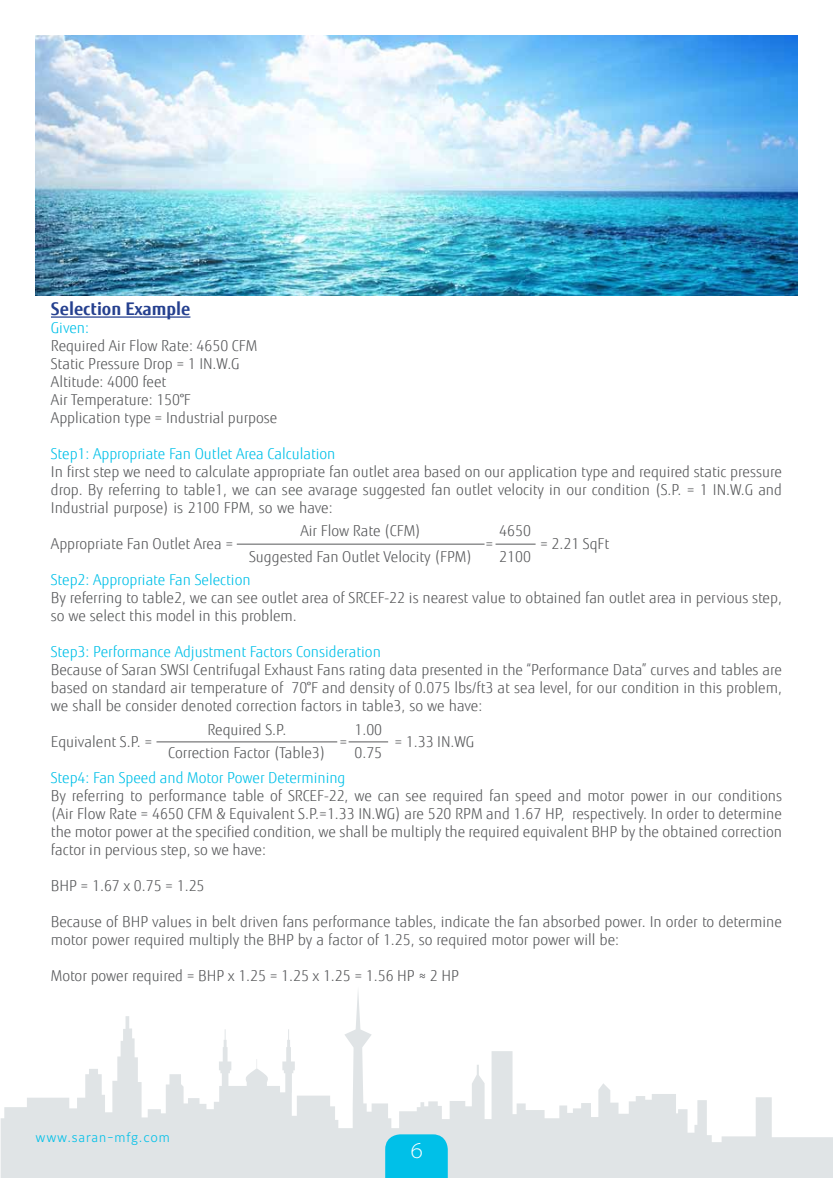
<style>
.page{position:relative;width:833px;height:1178px;background:#fff}
.page>*{position:absolute;margin:0;border:0;box-sizing:border-box;transform-origin:0 0}
.t1{font:300 semi-expanded 22.75px "Myriad Pro";color:#fff}
.t2{font:700 17.5px "Fujitsu Sans";color:#25408f}
.t3{font:300 15px/18px "Fujitsu Sans";color:#58595b}
.t4{font:300 15px "Fujitsu Sans";color:#00c0e8}
.t5{font:300 13.5px "Maurea Jci Lf ML";letter-spacing:.06em;color:#00c0e8}
</style>
<div class="page">
<svg style="left:1px;top:991px;width:831px;height:186px"></svg>
<svg style="left:385px;top:1134px;width:63px;height:44px;background:#0ac1e7"></svg>
<hr style="left:51px;top:316px;width:139px;height:2px;background:#25408f">
<hr style="left:237px;top:544px;width:247px;height:1px;background:#58595b">
<hr style="left:156px;top:742px;width:181px;height:1px;background:#58595b">
<hr style="left:495px;top:544px;width:40px;height:1px;background:#58595b">
<hr style="left:348px;top:742px;width:40px;height:1px;background:#58595b">
<img style="left:35px;top:35px;width:762px;height:261px">
<p class="t2" style="left:51px;top:297px;width:141px">Selection Example</p>
<p class="t4" style="left:51px;top:319px;width:40px">Given:</p>
<p class="t3" style="left:51px;top:337px;width:228px">Required Air Flow Rate: 4650 CFM<br>Static Pressure Drop = 1 IN.W.G<br>Altitude: 4000 feet<br>Air Temperature: 150°F<br>Application type = Industrial purpose</p>
<p class="t4" style="left:51px;top:445px;width:286px">Step1: Appropriate Fan Outlet Area Calculation</p>
<p class="t3" style="left:51px;top:463px;width:732px;text-align:justify">In first step we need to calculate appropriate fan outlet area based on our application type and required static pressure drop. By referring to table1, we can see avarage suggested fan outlet velocity in our condition (S.P. = 1 IN.W.G and Industrial purpose) is 2100 FPM, so we have:</p>
<p class="t3" style="left:51px;top:535px;width:184px">Appropriate Fan Outlet Area =</p>
<p class="t3" style="left:485px;top:535px;width:9px">=</p>
<p class="t3" style="left:540px;top:535px;width:71px">= 2.21 SqFt</p>
<p class="t4" style="left:51px;top:571px;width:201px">Step2: Appropriate Fan Selection</p>
<p class="t3" style="left:51px;top:589px;width:732px">By referring to table2, we can see outlet area of SRCEF-22 is nearest value to obtained fan outlet area in pervious step, so we select this model in this problem.</p>
<p class="t4" style="left:51px;top:643px;width:331px">Step3: Performance Adjustment Factors Consideration</p>
<p class="t3" style="left:51px;top:661px;width:732px;text-align:justify">Because of Saran SWSI Centrifugal Exhaust Fans rating data presented in the “Performance Data” curves and tables are based on standard air temperature of 70°F and density of 0.075 lbs/ft3 at sea level, for our condition in this problem, we shall be consider denoted correction factors in table3, so we have:</p>
<p class="t3" style="left:51px;top:733px;width:103px">Equivalent S.P. =</p>
<p class="t3" style="left:339px;top:733px;width:9px">=</p>
<p class="t3" style="left:394px;top:733px;width:81px">= 1.33 IN.WG</p>
<p class="t4" style="left:51px;top:769px;width:296px">Step4: Fan Speed and Motor Power Determining</p>
<p class="t3" style="left:51px;top:787px;width:732px;text-align:justify">By referring to performance table of SRCEF-22, we can see required fan speed and motor power in our conditions (Air Flow Rate = 4650 CFM &amp; Equivalent S.P.=1.33 IN.WG) are 520 RPM and 1.67 HP, respectively. In order to determine the motor power at the specified condition, we shall be multiply the required equivalent BHP by the obtained correction factor in pervious step, so we have:</p>
<p class="t3" style="left:51px;top:877px;width:155px">BHP = 1.67 x 0.75 = 1.25</p>
<p class="t3" style="left:51px;top:913px;width:732px">Because of BHP values in belt driven fans performance tables, indicate the fan absorbed power. In order to determine motor power required multiply the BHP by a factor of 1.25, so required motor power will be:</p>
<p class="t3" style="left:51px;top:967px;width:409px">Motor power required = BHP x 1.25 = 1.25 x 1.25 = 1.56 HP ≈ 2 HP</p>
<p class="t3" style="left:300px;top:522px;width:122px">Air Flow Rate (CFM)</p>
<p class="t3" style="left:499px;top:522px;width:33px">4650</p>
<p class="t3" style="left:249px;top:548px;width:224px">Suggested Fan Outlet Velocity (FPM)</p>
<p class="t3" style="left:499px;top:548px;width:33px">2100</p>
<p class="t3" style="left:207px;top:721px;width:80px">Required S.P.</p>
<p class="t3" style="left:354px;top:720px;width:29px">1.00</p>
<p class="t3" style="left:168px;top:744px;width:159px">Correction Factor (Table3)</p>
<p class="t3" style="left:354px;top:744px;width:29px">0.75</p>
<p class="t5" style="left:35px;top:1129px;width:136px">www.saran-mfg.com</p>
<h1 class="t1" style="left:411px;top:1137px;width:14px">6</h1>
</div>
